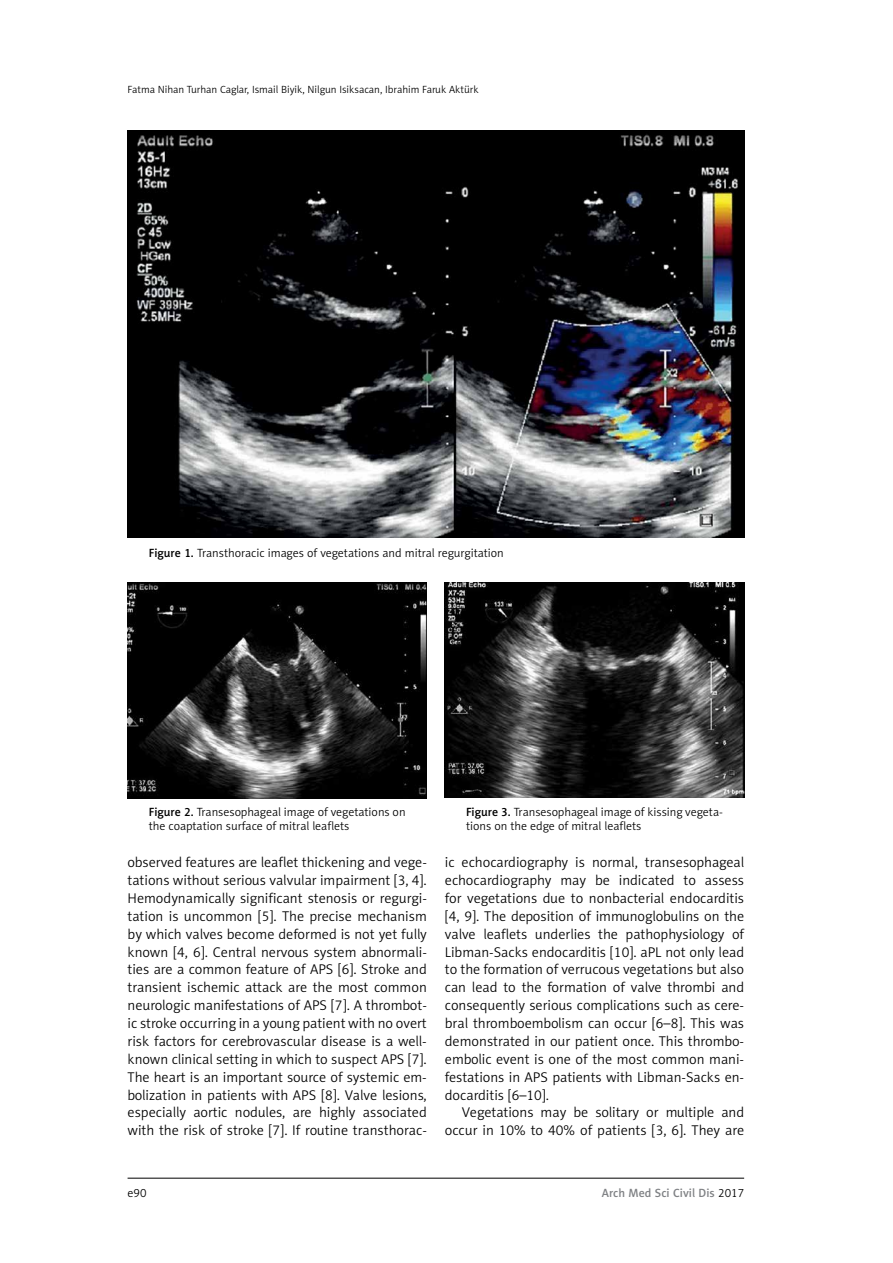
<style>
.page{position:relative;width:893px;height:1263px;background:#fff}
.page>*{position:absolute;margin:0;border:0;box-sizing:border-box;transform-origin:0 0}
.t1{font:14.25px/17.9px "Naomi Sans EFN Light";color:#000;text-align:justify}
.t2{font:12px/14.4px "Naomi Sans EFN Light";color:#000}
.t3{font:12px "Naomi Sans EFN Medium";color:#808285}
.t4{font:10.5px "Naomi Sans EFN Light";color:#000}
.s1{font-family:"Naomi Sans EFN Medium"}
.s2{font-family:"Naomi Sans EFN Light";color:#000}
</style>
<div class="page">
<hr style="left:128px;top:1178px;width:616px;height:1px;background:#000">
<img style="left:128px;top:130px;width:616px;height:407px">
<img style="left:128px;top:583px;width:299px;height:215px">
<img style="left:445px;top:583px;width:299px;height:215px">
<p class="t4" style="left:128px;top:83px;width:353px">Fatma Nihan Turhan Caglar, Ismail Biyik, Nilgun Isiksacan, Ibrahim Faruk Aktürk</p>
<p class="t2" style="left:149px;top:546px;width:357px"><span class="s1">Figure 1.</span> Transthoracic images of vegetations and mitral regurgitation</p>
<p class="t2" style="left:149px;top:804px;width:258px"><span class="s1">Figure 2.</span> Transesophageal image of vegetations on the coaptation surface of mitral leaflets</p>
<p class="t2" style="left:466px;top:804px;width:258px"><span class="s1">Figure 3.</span> Transesophageal image of kissing vegeta&shy;tions on the edge of mitral leaflets</p>
<p class="t1" style="left:128px;top:853px;width:301px">observed features are leaflet thickening and vege&shy;tations without serious valvular impairment [3, 4].<br>Hemodynamically significant stenosis or regurgi&shy;tation is uncommon [5]. The precise mechanism by which valves become deformed is not yet fully known [4, 6]. Central nervous system abnormali&shy;ties are a common feature of APS [6]. Stroke and transient ischemic attack are the most common neurologic manifestations of APS [7]. A thrombot&shy;ic stroke occurring in a young patient with no overt risk factors for cerebrovascular disease is a well&shy;known clinical setting in which to suspect APS [7].<br>The heart is an important source of systemic em&shy;bolization in patients with APS [8]. Valve lesions, especially aortic nodules, are highly associated with the risk of stroke [7]. If routine transthorac-</p>
<p class="t1" style="left:445px;top:853px;width:301px">ic echocardiography is normal, transesophageal echocardiography may be indicated to assess for vegetations due to nonbacterial endocarditis [4, 9]. The deposition of immunoglobulins on the valve leaflets underlies the pathophysiology of Libman-Sacks endocarditis [10]. aPL not only lead to the formation of verrucous vegetations but also can lead to the formation of valve thrombi and consequently serious complications such as cere&shy;bral thromboembolism can occur [6–8]. This was demonstrated in our patient once. This thrombo&shy;embolic event is one of the most common mani&shy;festations in APS patients with Libman-Sacks en&shy;docarditis [6–10].</p>
<p class="t1" style="left:445px;top:1103px;width:301px;text-align:right">Vegetations may be solitary or multiple and occur in 10% to 40% of patients [3, 6]. They are</p>
<p class="t2" style="left:128px;top:1186px;width:20px">e90</p>
<p class="t3" style="left:602px;top:1186px;width:144px">Arch Med Sci Civil Dis <span class="s2">2017</span></p>
</div>
